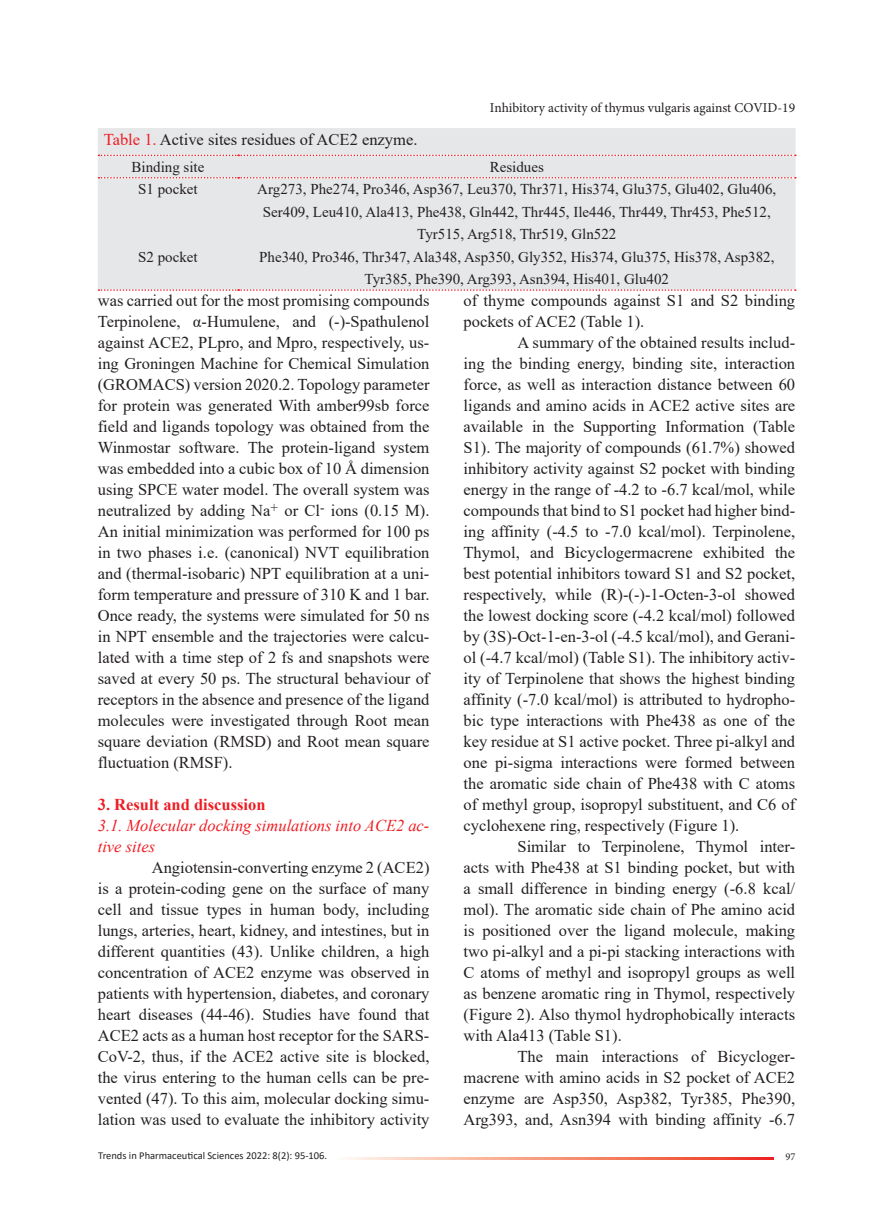
<style>
.page{position:relative;width:893px;height:1212px;background:#fff}
.page>*{position:absolute;margin:0;border:0;box-sizing:border-box;transform-origin:0 0}
.t1{font:16.5px/21px "Times New Roman";color:#231f20;text-align:justify}
.t2{font:italic 16.5px/21px "Times New Roman";color:#ee1d23}
.t3{font:700 16.5px "Times New Roman";color:#ee1d23}
.t4{font:15px/22.5px "Times New Roman";color:#231f20;text-align:center}
.t5{font:13.5px "Minion Pro";color:#231f20}
.t6{font:10.5px "Calibri";color:#231f20}
.t7{font:10.5px "Minion Pro";color:#231f20}
.s1{color:#ee1c24}
</style>
<div class="page">
<div style="left:98px;top:128px;width:698px;height:162px;background:#e6e7e9"></div>
<svg style="left:99px;top:289px;width:697px;height:2px"></svg>
<svg style="left:99px;top:155px;width:697px;height:1px"></svg>
<svg style="left:99px;top:177px;width:697px;height:1px"></svg>
<svg style="left:347px;top:1158px;width:427px;height:2px"></svg>
<p class="t5" style="left:490px;top:99px;width:307px">Inhibitory activity of thymus vulgaris against COVID-19</p>
<p class="t1" style="left:104px;top:129px;width:315px"><span class="s1">Table 1.</span> Active sites residues of ACE2 enzyme.</p>
<p class="t4" style="left:131px;top:155px;width:74px">Binding site</p>
<p class="t4" style="left:490px;top:155px;width:56px">Residues</p>
<p class="t4" style="left:138px;top:177px;width:61px">S1 pocket</p>
<p class="t4" style="left:257px;top:177px;width:521px">Arg273, Phe274, Pro346, Asp367, Leu370, Thr371, His374, Glu375, Glu402, Glu406,<br>Ser409, Leu410, Ala413, Phe438, Gln442, Thr445, Ile446, Thr449, Thr453, Phe512,<br>Tyr515, Arg518, Thr519, Gln522</p>
<p class="t4" style="left:138px;top:245px;width:61px">S2 pocket</p>
<p class="t4" style="left:259px;top:245px;width:517px">Phe340, Pro346, Thr347, Ala348, Asp350, Gly352, His374, Glu375, His378, Asp382,<br>Tyr385, Phe390, Arg393, Asn394, His401, Glu402</p>
<p class="t1" style="left:98px;top:290px;width:333px">was carried out for the most promising compounds Terpinolene, α-Humulene, and (-)-Spathulenol against ACE2, PLpro, and Mpro, respectively, us&shy;ing Groningen Machine for Chemical Simulation (GROMACS) version 2020.2. Topology parameter for protein was generated With amber99sb force field and ligands topology was obtained from the Winmostar software. The protein-ligand system was embedded into a cubic box of 10 Å dimension using SPCE water model. The overall system was neutralized by adding Na<sup>+</sup> or Cl<sup>-</sup> ions (0.15 M).<br>An initial minimization was performed for 100 ps in two phases i.e. (canonical) NVT equilibration and (thermal-isobaric) NPT equilibration at a uni&shy;form temperature and pressure of 310 K and 1 bar.<br>Once ready, the systems were simulated for 50 ns in NPT ensemble and the trajectories were calcu&shy;lated with a time step of 2 fs and snapshots were saved at every 50 ps. The structural behaviour of receptors in the absence and presence of the ligand molecules were investigated through Root mean square deviation (RMSD) and Root mean square fluctuation (RMSF).</p>
<p class="t3" style="left:98px;top:793px;width:169px">3. Result and discussion</p>
<p class="t2" style="left:98px;top:815px;width:333px">3.1. Molecular docking simulations into ACE2 ac&shy;tive sites</p>
<p class="t1" style="left:98px;top:857px;width:333px;text-indent:54px">Angiotensin-converting enzyme 2 (ACE2) is a protein-coding gene on the surface of many cell and tissue types in human body, including lungs, arteries, heart, kidney, and intestines, but in different quantities (43). Unlike children, a high concentration of ACE2 enzyme was observed in patients with hypertension, diabetes, and coronary heart diseases (44-46). Studies have found that ACE2 acts as a human host receptor for the SARS-CoV-2, thus, if the ACE2 active site is blocked, the virus entering to the human cells can be pre&shy;vented (47). To this aim, molecular docking simu&shy;lation was used to evaluate the inhibitory activity</p>
<p class="t6" style="left:98px;top:1148px;width:230px">Trends in Pharmaceutical Sciences 2022: 8(2): 95-106.</p>
<p class="t1" style="left:463px;top:290px;width:333px">of thyme compounds against S1 and S2 binding pockets of ACE2 (Table 1).</p>
<p class="t1" style="left:463px;top:332px;width:333px;text-indent:54px">A summary of the obtained results includ&shy;ing the binding energy, binding site, interaction force, as well as interaction distance between 60 ligands and amino acids in ACE2 active sites are available in the Supporting Information (Table S1). The majority of compounds (61.7%) showed inhibitory activity against S2 pocket with binding energy in the range of -4.2 to -6.7 kcal/mol, while compounds that bind to S1 pocket had higher bind&shy;ing affinity (-4.5 to -7.0 kcal/mol). Terpinolene, Thymol, and Bicyclogermacrene exhibited the best potential inhibitors toward S1 and S2 pocket, respectively, while (R)-(-)-1-Octen-3-ol showed the lowest docking score (-4.2 kcal/mol) followed by (3S)-Oct-1-en-3-ol (-4.5 kcal/mol), and Gerani&shy;ol (-4.7 kcal/mol) (Table S1). The inhibitory activ&shy;ity of Terpinolene that shows the highest binding affinity (-7.0 kcal/mol) is attributed to hydropho&shy;bic type interactions with Phe438 as one of the key residue at S1 active pocket. Three pi-alkyl and one pi-sigma interactions were formed between the aromatic side chain of Phe438 with C atoms of methyl group, isopropyl substituent, and C6 of cyclohexene ring, respectively (Figure 1).</p>
<p class="t1" style="left:463px;top:836px;width:333px;text-indent:54px">Similar to Terpinolene, Thymol inter&shy;acts with Phe438 at S1 binding pocket, but with a small difference in binding energy (-6.8 kcal/ mol). The aromatic side chain of Phe amino acid is positioned over the ligand molecule, making two pi-alkyl and a pi-pi stacking interactions with C atoms of methyl and isopropyl groups as well as benzene aromatic ring in Thymol, respectively (Figure 2). Also thymol hydrophobically interacts with Ala413 (Table S1).</p>
<p class="t1" style="left:463px;top:1046px;width:333px;text-indent:54px">The main interactions of Bicycloger&shy;macrene with amino acids in S2 pocket of ACE2 enzyme are Asp350, Asp382, Tyr385, Phe390, Arg393, and, Asn394 with binding affinity -6.7</p>
<p class="t7" style="left:785px;top:1150px;width:12px">97</p>
</div>
